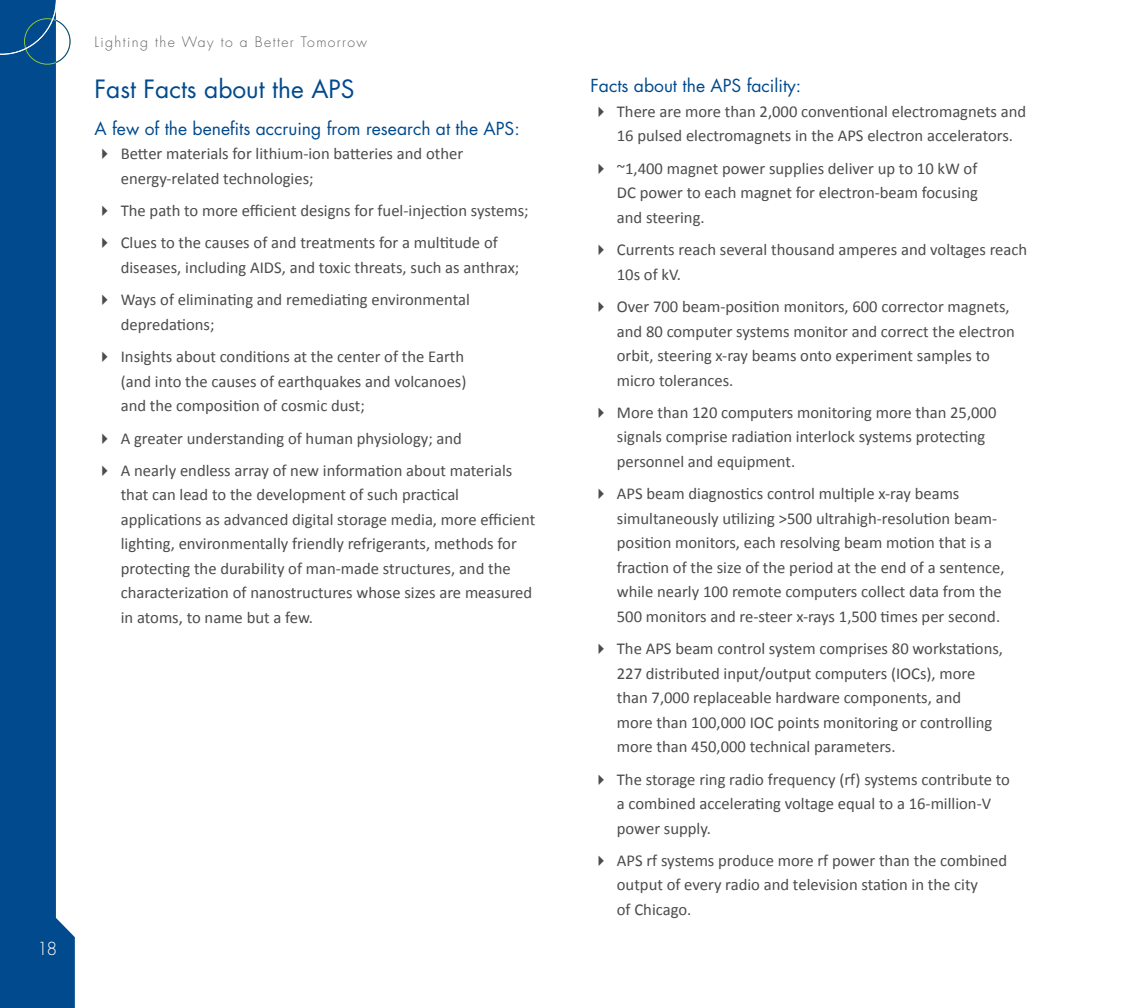
<style>
.page{position:relative;width:1134px;height:1008px;background:#fff}
.page>*{position:absolute;margin:0;border:0;box-sizing:border-box;transform-origin:0 0}
.heading{font:24.5px "Futura";color:#004a8d}
.subheading1{font:17.5px "Futura";color:#004a8d}
.t1{font:300 17.5px "Futura";color:#fff}
.bullets{font:16.62px/24.5px "Calibri";color:#4b4c4d}
.bullet_last{font:16.62px/24.5px "Calibri";color:#4b4c4d}
.t2{font:300 14px "Futura";letter-spacing:.1em;color:#636366}
</style>
<div class="page">
<svg style="left:0;top:64px;width:75px;height:944px;fill:#004a8d"></svg>
<svg style="left:0;top:0;width:71px;height:64px"></svg>
<p class="t2" style="left:94px;top:33px;width:274px">Lighting the Way to a Better Tomorrow</p>
<p class="heading" style="left:94px;top:72px;width:261px">Fast Facts about the APS</p>
<p class="subheading1" style="left:94px;top:116px;width:427px">A few of the benefits accruing from research at the APS:</p>
<p class="bullets" style="left:121px;top:141px;width:344px">Better materials for lithium-ion batteries and other energy-related technologies;</p>
<p class="bullets" style="left:121px;top:198px;width:409px">The path to more efficient designs for fuel-injection systems;</p>
<p class="bullets" style="left:121px;top:230px;width:400px">Clues to the causes of and treatments for a multitude of diseases, including AIDS, and toxic threats, such as anthrax;</p>
<p class="bullets" style="left:121px;top:287px;width:351px">Ways of eliminating and remediating environmental depredations;</p>
<p class="bullets" style="left:121px;top:344px;width:347px">Insights about conditions at the center of the Earth (and into the causes of earthquakes and volcanoes) and the composition of cosmic dust;</p>
<p class="bullets" style="left:121px;top:425px;width:343px">A greater understanding of human physiology; and</p>
<p class="bullet_last" style="left:121px;top:457px;width:416px">A nearly endless array of new information about materials that can lead to the development of such practical applications as advanced digital storage media, more efficient lighting, environmentally friendly refrigerants, methods for protecting the durability of man-made structures, and the characterization of nanostructures whose sizes are measured in atoms, to name but a few.</p>
<p class="t1" style="left:37px;top:938px;width:22px">18</p>
<p class="subheading1" style="left:591px;top:74px;width:212px">Facts about the APS facility:</p>
<p class="bullets" style="left:617px;top:98px;width:411px">There are more than 2,000 conventional electromagnets and<br>16 pulsed electromagnets in the APS electron accelerators.</p>
<p class="bullets" style="left:617px;top:155px;width:363px;text-align:justify">~1,400 magnet power supplies deliver up to 10 kW of DC power to each magnet for electron-beam focusing and steering.</p>
<p class="bullets" style="left:617px;top:237px;width:412px">Currents reach several thousand amperes and voltages reach<br>10s of kV.</p>
<p class="bullets" style="left:617px;top:294px;width:399px">Over 700 beam-position monitors, 600 corrector magnets, and 80 computer systems monitor and correct the electron orbit, steering x-ray beams onto experiment samples to micro tolerances.</p>
<p class="bullets" style="left:617px;top:399px;width:381px">More than 120 computers monitoring more than 25,000 signals comprise radiation interlock systems protecting personnel and equipment.</p>
<p class="bullets" style="left:617px;top:481px;width:389px">APS beam diagnostics control multiple x-ray beams simultaneously utilizing &gt;500 ultrahigh-resolution beam&shy;position monitors, each resolving beam motion that is a fraction of the size of the period at the end of a sentence, while nearly 100 remote computers collect data from the 500 monitors and re-steer x-rays 1,500 times per second.</p>
<p class="bullets" style="left:617px;top:636px;width:388px">The APS beam control system comprises 80 workstations, 227 distributed input/output computers (IOCs), more than 7,000 replaceable hardware components, and<br>more than 100,000 IOC points monitoring or controlling more than 450,000 technical parameters.</p>
<p class="bullets" style="left:617px;top:766px;width:395px">The storage ring radio frequency (rf) systems contribute to a combined accelerating voltage equal to a 16-million-V power supply.</p>
<p class="bullets" style="left:617px;top:847px;width:392px">APS rf systems produce more rf power than the combined output of every radio and television station in the city<br>of Chicago.</p>
</div>
